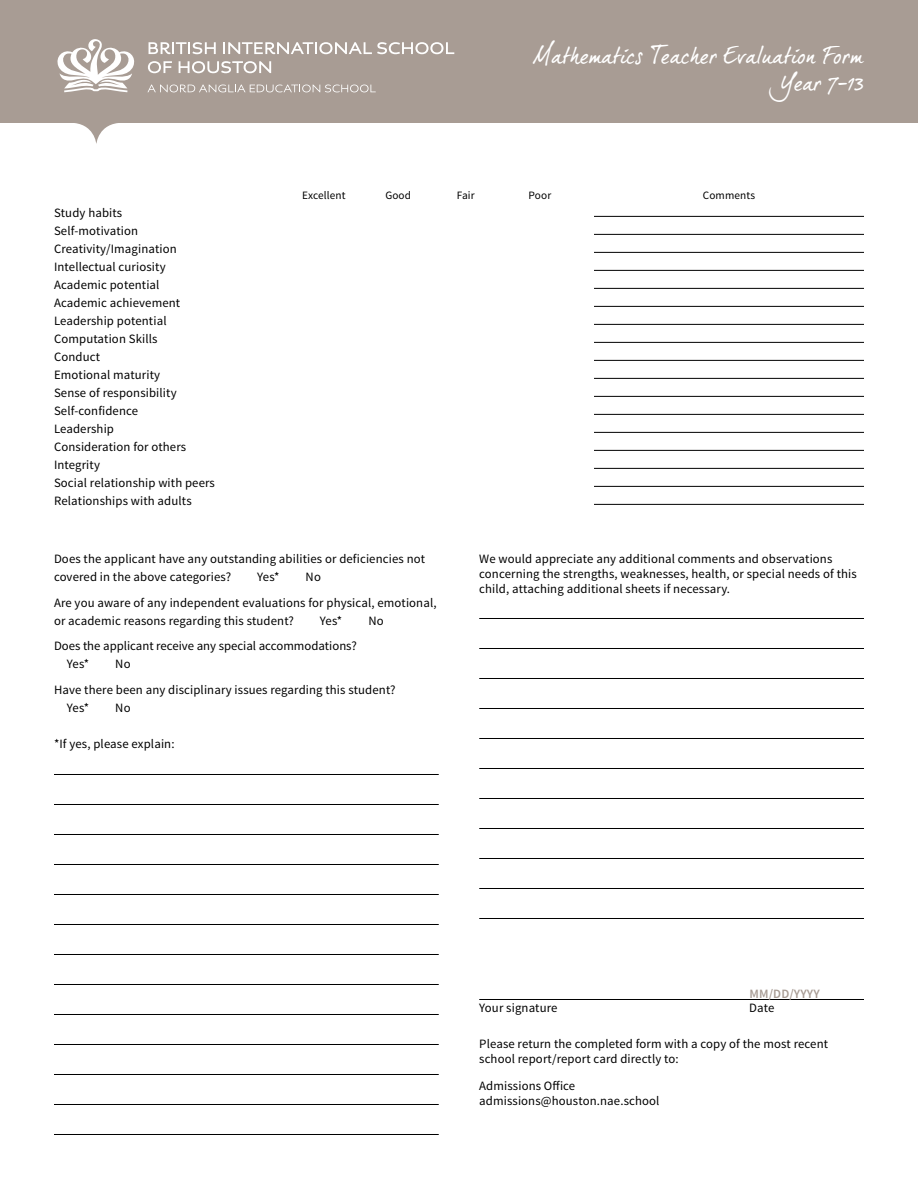
<style>
.page{position:relative;width:918px;height:1188px;background:#fff}
.page>*{position:absolute;margin:0;border:0;box-sizing:border-box;transform-origin:0 0}
.t1{font:24px/27px "dear Joe 5 CASUAL P";letter-spacing:-.02em;color:#fff;text-align:right}
.t2{font:12.75px/18px "Source Sans Pro";letter-spacing:.01em;color:#000}
.t3{font:600 12.75px "Source Sans Pro";letter-spacing:.01em;color:#a89c94}
.t4{font:11.25px "Source Sans Pro";letter-spacing:.01em;color:#000}
</style>
<div class="page">
<hr style="left:54px;top:774px;width:385px;height:1px;background:#000">
<hr style="left:54px;top:804px;width:385px;height:1px;background:#000">
<hr style="left:54px;top:834px;width:385px;height:1px;background:#000">
<hr style="left:54px;top:864px;width:385px;height:1px;background:#000">
<hr style="left:54px;top:894px;width:385px;height:1px;background:#000">
<hr style="left:54px;top:924px;width:385px;height:1px;background:#000">
<hr style="left:54px;top:954px;width:385px;height:1px;background:#000">
<hr style="left:54px;top:984px;width:385px;height:1px;background:#000">
<hr style="left:54px;top:1014px;width:385px;height:1px;background:#000">
<hr style="left:54px;top:1044px;width:385px;height:1px;background:#000">
<hr style="left:54px;top:1074px;width:385px;height:1px;background:#000">
<hr style="left:54px;top:1104px;width:385px;height:1px;background:#000">
<hr style="left:54px;top:1134px;width:385px;height:1px;background:#000">
<hr style="left:479px;top:618px;width:385px;height:1px;background:#000">
<hr style="left:479px;top:648px;width:385px;height:1px;background:#000">
<hr style="left:479px;top:678px;width:385px;height:1px;background:#000">
<hr style="left:479px;top:708px;width:385px;height:1px;background:#000">
<hr style="left:479px;top:738px;width:385px;height:1px;background:#000">
<hr style="left:479px;top:768px;width:385px;height:1px;background:#000">
<hr style="left:479px;top:798px;width:385px;height:1px;background:#000">
<hr style="left:479px;top:828px;width:385px;height:1px;background:#000">
<hr style="left:479px;top:858px;width:385px;height:1px;background:#000">
<hr style="left:479px;top:888px;width:385px;height:1px;background:#000">
<hr style="left:479px;top:918px;width:385px;height:1px;background:#000">
<hr style="left:479px;top:999px;width:385px;height:1px;background:#000">
<hr style="left:594px;top:216px;width:270px;height:1px;background:#000">
<hr style="left:594px;top:234px;width:270px;height:1px;background:#000">
<hr style="left:594px;top:252px;width:270px;height:1px;background:#000">
<hr style="left:594px;top:270px;width:270px;height:1px;background:#000">
<hr style="left:594px;top:288px;width:270px;height:1px;background:#000">
<hr style="left:594px;top:306px;width:270px;height:1px;background:#000">
<hr style="left:594px;top:324px;width:270px;height:1px;background:#000">
<hr style="left:594px;top:342px;width:270px;height:1px;background:#000">
<hr style="left:594px;top:360px;width:270px;height:1px;background:#000">
<hr style="left:594px;top:378px;width:270px;height:1px;background:#000">
<hr style="left:594px;top:396px;width:270px;height:1px;background:#000">
<hr style="left:594px;top:414px;width:270px;height:1px;background:#000">
<hr style="left:594px;top:432px;width:270px;height:1px;background:#000">
<hr style="left:594px;top:450px;width:270px;height:1px;background:#000">
<hr style="left:594px;top:468px;width:270px;height:1px;background:#000">
<hr style="left:594px;top:486px;width:270px;height:1px;background:#000">
<hr style="left:594px;top:504px;width:270px;height:1px;background:#000">
<div style="left:0;top:0;width:918px;height:123px;background:#a89c94"></div>
<svg style="left:75px;top:123px;width:43px;height:21px"></svg>
<svg style="left:57px;top:39px;width:78px;height:53px"></svg>
<svg style="left:147px;top:85px;width:229px;height:7px"></svg>
<svg style="left:149px;top:42px;width:67px;height:12px"></svg>
<svg style="left:223px;top:42px;width:231px;height:12px"></svg>
<svg style="left:148px;top:61px;width:24px;height:12px"></svg>
<svg style="left:179px;top:61px;width:92px;height:12px"></svg>
<h1 class="t1" style="left:533px;top:41px;width:332px">Mathematics Teacher Evaluation Form<br>Year 7-13</h1>
<p class="t2" style="left:54px;top:204px;width:162px">Study habits<br>Self-motivation<br>Creativity/Imagination<br>Intellectual curiosity<br>Academic potential<br>Academic achievement<br>Leadership potential<br>Computation Skills<br>Conduct<br>Emotional maturity<br>Sense of responsibility<br>Self-confidence<br>Leadership<br>Consideration for others<br>Integrity<br>Social relationship with peers<br>Relationships with adults</p>
<p class="t4" style="left:302px;top:188px;width:45px">Excellent</p>
<p class="t4" style="left:385px;top:188px;width:27px">Good</p>
<p class="t4" style="left:457px;top:188px;width:19px">Fair</p>
<p class="t4" style="left:529px;top:188px;width:24px">Poor</p>
<p class="t4" style="left:703px;top:188px;width:54px">Comments</p>
<p class="t2" style="left:54px;top:550px;width:373px">Does the applicant have any outstanding abilities or deficiencies not covered in the above categories?</p>
<p class="t2" style="left:257px;top:568px;width:24px">Yes*</p>
<p class="t2" style="left:54px;top:564px;width:384px;line-height:25.5px;text-indent:252px">No<br>Are you aware of any independent evaluations for physical, emotional,</p>
<p class="t2" style="left:54px;top:612px;width:241px">or academic reasons regarding this student?</p>
<p class="t2" style="left:320px;top:612px;width:24px">Yes*</p>
<p class="t2" style="left:368px;top:612px;width:17px">No</p>
<p class="t2" style="left:67px;top:637px;width:291px;text-indent:-13px">Does the applicant receive any special accommodations?<br>Yes*</p>
<p class="t2" style="left:54px;top:651px;width:343px;line-height:25.5px;text-indent:61px">No<br>Have there been any disciplinary issues regarding this student?</p>
<p class="t2" style="left:67px;top:699px;width:24px">Yes*</p>
<p class="t2" style="left:115px;top:699px;width:17px">No</p>
<p class="t2" style="left:54px;top:735px;width:122px">*If yes, please explain:</p>
<p class="t2" style="left:479px;top:552px;width:379px;line-height:15px">We would appreciate any additional comments and observations concerning the strengths, weaknesses, health, or special needs of this child, attaching additional sheets if necessary.</p>
<p class="t3" style="left:750px;top:985px;width:72px">MM/DD/YYYY</p>
<p class="t2" style="left:479px;top:999px;width:80px">Your signature</p>
<p class="t2" style="left:749px;top:999px;width:27px">Date</p>
<p class="t2" style="left:479px;top:1036px;width:350px;line-height:15px">Please return the completed form with a copy of the most recent school report/report card directly to:</p>
<p class="t2" style="left:479px;top:1078px;width:182px;line-height:15px">Admissions Office admissions@houston.nae.school</p>
</div>
